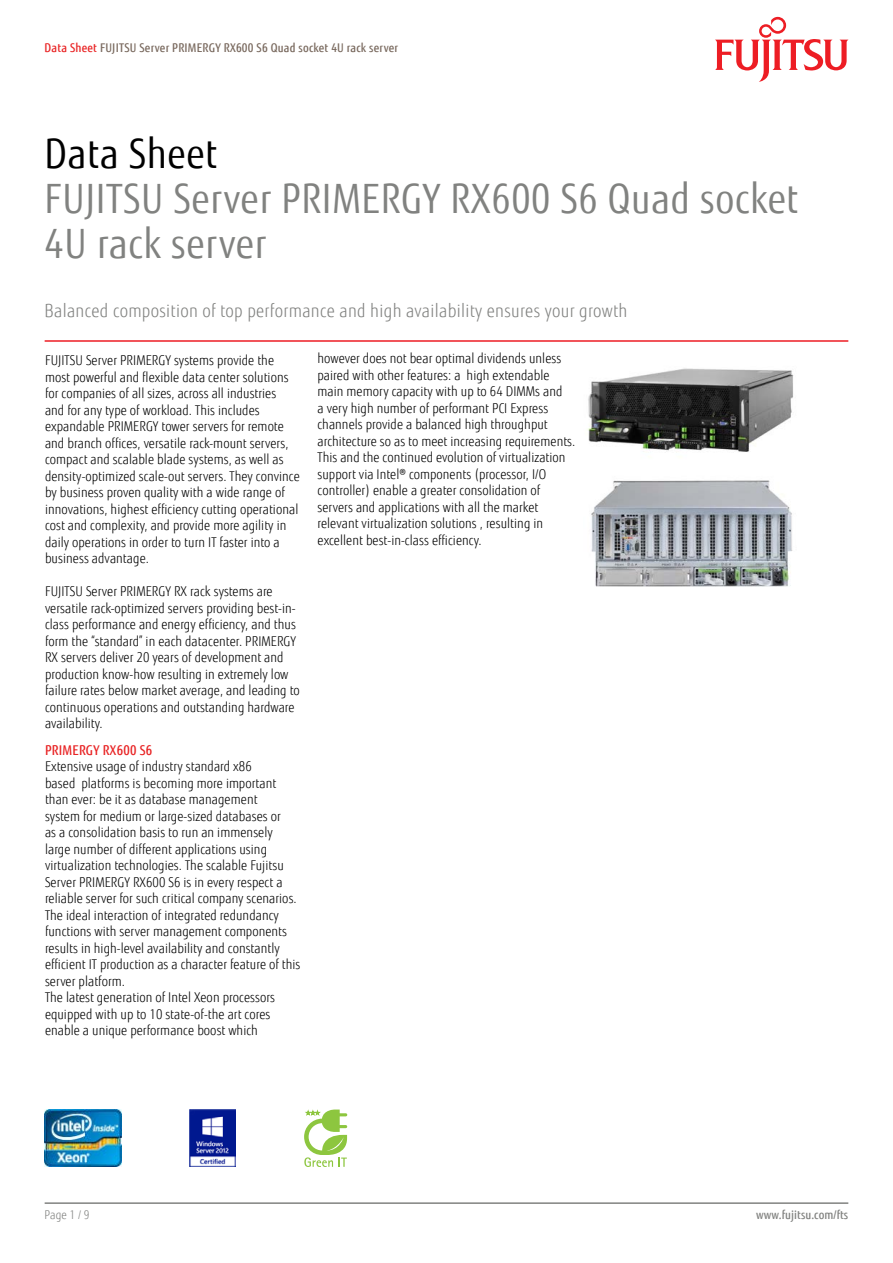
<style>
.page{position:relative;width:893px;height:1263px;background:#fff}
.page>*{position:absolute;margin:0;border:0;box-sizing:border-box;transform-origin:0 0}
.t1{font:40.5px/45px "Fujitsu Sans";letter-spacing:.02em;color:#818280;scale:.9 1}
.t2{font:40.5px "Fujitsu Sans";letter-spacing:.02em;color:#000;scale:.9 1}
.t3{font:300 18px "Fujitsu Sans";letter-spacing:.02em;color:#818280;scale:.9 1}
.t4{font:300 13.5px/16.5px "Fujitsu Sans";letter-spacing:.005em;color:#000;scale:.9 1}
.t5{font:500 13.5px "Fujitsu Sans";letter-spacing:.02em;color:#e82425;scale:.9 1}
.t6{font:500 12px "Fujitsu Sans";letter-spacing:.02em;color:#79695e;scale:.9 1}
.t7{font:500 12px "Fujitsu Sans";letter-spacing:.005em;color:#818280;scale:.9 1}
.t8{font:300 12px "Fujitsu Sans";color:#818280;scale:.9 1}
.s1{color:#e92425}
</style>
<div class="page">
<hr style="left:45px;top:1202px;width:803px;height:2px;background:#818280">
<hr style="left:45px;top:340px;width:803px;height:2px;background:#ed1d24">
<svg style="left:715px;top:17px;width:133px;height:65px"></svg>
<img style="left:588px;top:368px;width:206px;height:84px">
<img style="left:591px;top:480px;width:202px;height:107px">
<img style="left:45px;top:1109px;width:76px;height:58px">
<img style="left:189px;top:1109px;width:47px;height:58px">
<svg style="left:304px;top:1109px;width:43px;height:58px"></svg>
<p class="t6" style="left:45px;top:40px;width:394px"><span class="s1">Data Sheet</span> FUJITSU Server PRIMERGY RX600 S6 Quad socket 4U rack server</p>
<h1 class="t2" style="left:45px;top:130px;width:193px">Data Sheet</h1>
<h1 class="t1" style="left:45px;top:177px;width:839px">FUJITSU Server PRIMERGY RX600 S6 Quad socket<br>4U rack server</h1>
<h2 class="t3" style="left:45px;top:300px;width:649px">Balanced composition of top performance and high availability ensures your growth</h2>
<p class="t4" style="left:45px;top:352px;width:285px">FUJITSU Server PRIMERGY systems provide the most powerful and flexible data center solutions for companies of all sizes, across all industries<br>and for any type of workload. This includes expandable PRIMERGY tower servers for remote and branch offices, versatile rack-mount servers, compact and scalable blade systems, as well as density-optimized scale-out servers. They convince by business proven quality with a wide range of innovations, highest efficiency cutting operational cost and complexity, and provide more agility in daily operations in order to turn IT faster into a business advantage.</p>
<p class="t4" style="left:45px;top:583px;width:285px">FUJITSU Server PRIMERGY RX rack systems are versatile rack-optimized servers providing best-in&shy;class performance and energy efficiency, and thus form the “standard” in each datacenter. PRIMERGY RX servers deliver 20 years of development and production know-how resulting in extremely low failure rates below market average, and leading to continuous operations and outstanding hardware availability.</p>
<p class="t5" style="left:45px;top:741px;width:121px">PRIMERGY RX600 S6</p>
<p class="t4" style="left:45px;top:758px;width:285px">Extensive usage of industry standard x86<br>based platforms is becoming more important than ever: be it as database management<br>system for medium or large-sized databases or<br>as a consolidation basis to run an immensely large number of different applications using virtualization technologies. The scalable Fujitsu Server PRIMERGY RX600 S6 is in every respect a reliable server for such critical company scenarios.<br>The ideal interaction of integrated redundancy functions with server management components results in high-level availability and constantly efficient IT production as a character feature of this server platform.<br>The latest generation of Intel Xeon processors equipped with up to 10 state-of-the art cores enable a unique performance boost which</p>
<p class="t4" style="left:317px;top:350px;width:288px">however does not bear optimal dividends unless paired with other features: a high extendable main memory capacity with up to 64 DIMMs and<br>a very high number of performant PCI Express channels provide a balanced high throughput architecture so as to meet increasing requirements.<br>This and the continued evolution of virtualization support via Intel® components (processor, I/O controller) enable a greater consolidation of servers and applications with all the market relevant virtualization solutions , resulting in excellent best-in-class efficiency.</p>
<p class="t8" style="left:45px;top:1208px;width:51px">Page 1 / 9</p>
<p class="t7" style="left:756px;top:1208px;width:104px">www.fujitsu.com/fts</p>
</div>
